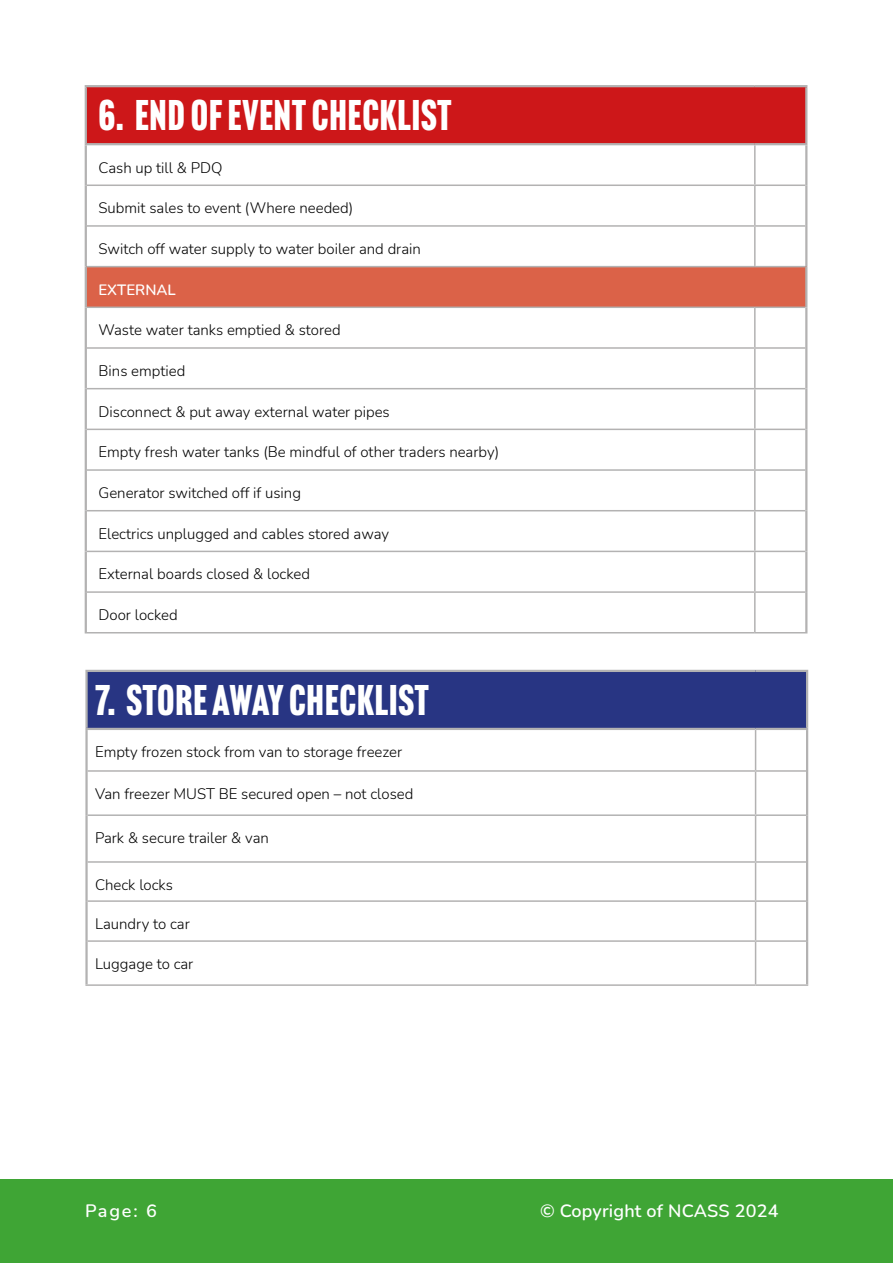
<style>
.page{position:relative;width:893px;height:1263px;background:#fff}
.page>*{position:absolute;margin:0;border:0;box-sizing:border-box;transform-origin:0 0}
.t1{font:42px "Headline Gothic ATF";letter-spacing:.02em;color:#fff}
.t2{font:600 18px "Nunito";letter-spacing:.01em;color:#fff}
.t3{font:300 15px "Nunito";color:#000}
.t4{font:600 15px "Nunito";color:#fff}
</style>
<div class="page">
<div style="left:0;top:1179px;width:893px;height:84px;background:#3fa535"></div>
<div style="left:86px;top:86px;width:720px;height:58px;background:#cd1719"></div>
<div style="left:86px;top:267px;width:720px;height:40px;background:#db6248"></div>
<hr style="left:85px;top:85px;width:670px;height:2px;background:#b3b2b2">
<hr style="left:85px;top:87px;width:2px;height:56px;background:#b3b2b2">
<hr style="left:755px;top:85px;width:52px;height:2px;background:#b3b2b2">
<hr style="left:805px;top:87px;width:2px;height:56px;background:#b3b2b2">
<hr style="left:85px;top:143px;width:670px;height:2px;background:#b3b2b2">
<hr style="left:755px;top:143px;width:52px;height:2px;background:#b3b2b2">
<hr style="left:85px;top:145px;width:2px;height:40px;background:#b3b2b2">
<hr style="left:805px;top:145px;width:2px;height:40px;background:#b3b2b2">
<hr style="left:85px;top:185px;width:2px;height:41px;background:#b3b2b2">
<hr style="left:805px;top:185px;width:2px;height:41px;background:#b3b2b2">
<hr style="left:85px;top:226px;width:2px;height:41px;background:#b3b2b2">
<hr style="left:805px;top:226px;width:2px;height:41px;background:#b3b2b2">
<hr style="left:85px;top:267px;width:2px;height:40px;background:#b3b2b2">
<hr style="left:805px;top:267px;width:2px;height:40px;background:#b3b2b2">
<hr style="left:85px;top:307px;width:2px;height:41px;background:#b3b2b2">
<hr style="left:805px;top:307px;width:2px;height:41px;background:#b3b2b2">
<hr style="left:85px;top:348px;width:2px;height:41px;background:#b3b2b2">
<hr style="left:805px;top:348px;width:2px;height:41px;background:#b3b2b2">
<hr style="left:85px;top:389px;width:2px;height:40px;background:#b3b2b2">
<hr style="left:805px;top:389px;width:2px;height:40px;background:#b3b2b2">
<hr style="left:85px;top:429px;width:2px;height:41px;background:#b3b2b2">
<hr style="left:805px;top:429px;width:2px;height:41px;background:#b3b2b2">
<hr style="left:85px;top:470px;width:2px;height:41px;background:#b3b2b2">
<hr style="left:805px;top:470px;width:2px;height:41px;background:#b3b2b2">
<hr style="left:85px;top:511px;width:2px;height:40px;background:#b3b2b2">
<hr style="left:805px;top:511px;width:2px;height:40px;background:#b3b2b2">
<hr style="left:85px;top:551px;width:2px;height:41px;background:#b3b2b2">
<hr style="left:805px;top:551px;width:2px;height:41px;background:#b3b2b2">
<hr style="left:85px;top:592px;width:2px;height:40px;background:#b3b2b2">
<hr style="left:805px;top:592px;width:2px;height:40px;background:#b3b2b2">
<hr style="left:754px;top:145px;width:2px;height:39px;background:#b3b2b2">
<hr style="left:87px;top:184px;width:668px;height:2px;background:#b3b2b2">
<hr style="left:755px;top:184px;width:50px;height:2px;background:#b3b2b2">
<hr style="left:754px;top:186px;width:2px;height:39px;background:#b3b2b2">
<hr style="left:87px;top:225px;width:668px;height:2px;background:#b3b2b2">
<hr style="left:755px;top:225px;width:50px;height:2px;background:#b3b2b2">
<hr style="left:754px;top:227px;width:2px;height:39px;background:#b3b2b2">
<hr style="left:87px;top:266px;width:668px;height:1px;background:#b3b2b2">
<hr style="left:755px;top:266px;width:50px;height:1px;background:#b3b2b2">
<hr style="left:87px;top:307px;width:668px;height:1px;background:#b3b2b2">
<hr style="left:755px;top:307px;width:50px;height:1px;background:#b3b2b2">
<hr style="left:754px;top:308px;width:2px;height:39px;background:#b3b2b2">
<hr style="left:87px;top:347px;width:668px;height:2px;background:#b3b2b2">
<hr style="left:755px;top:347px;width:50px;height:2px;background:#b3b2b2">
<hr style="left:754px;top:349px;width:2px;height:39px;background:#b3b2b2">
<hr style="left:87px;top:388px;width:668px;height:1px;background:#b3b2b2">
<hr style="left:755px;top:388px;width:50px;height:1px;background:#b3b2b2">
<hr style="left:754px;top:389px;width:2px;height:40px;background:#b3b2b2">
<hr style="left:87px;top:429px;width:668px;height:1px;background:#b3b2b2">
<hr style="left:755px;top:429px;width:50px;height:1px;background:#b3b2b2">
<hr style="left:754px;top:430px;width:2px;height:39px;background:#b3b2b2">
<hr style="left:87px;top:469px;width:668px;height:2px;background:#b3b2b2">
<hr style="left:755px;top:469px;width:50px;height:2px;background:#b3b2b2">
<hr style="left:754px;top:471px;width:2px;height:39px;background:#b3b2b2">
<hr style="left:87px;top:510px;width:668px;height:1px;background:#b3b2b2">
<hr style="left:755px;top:510px;width:50px;height:1px;background:#b3b2b2">
<hr style="left:754px;top:511px;width:2px;height:40px;background:#b3b2b2">
<hr style="left:87px;top:551px;width:668px;height:1px;background:#b3b2b2">
<hr style="left:755px;top:551px;width:50px;height:1px;background:#b3b2b2">
<hr style="left:754px;top:552px;width:2px;height:39px;background:#b3b2b2">
<hr style="left:87px;top:591px;width:668px;height:2px;background:#b3b2b2">
<hr style="left:755px;top:591px;width:50px;height:2px;background:#b3b2b2">
<hr style="left:754px;top:593px;width:2px;height:39px;background:#b3b2b2">
<hr style="left:85px;top:632px;width:670px;height:1px;background:#b3b2b2">
<hr style="left:755px;top:632px;width:52px;height:1px;background:#b3b2b2">
<div style="left:87px;top:671px;width:720px;height:58px;background:#283583"></div>
<hr style="left:85px;top:670px;width:671px;height:2px;background:#b3b2b2">
<hr style="left:85px;top:672px;width:3px;height:56px;background:#b3b2b2">
<hr style="left:756px;top:670px;width:52px;height:2px;background:#b3b2b2">
<hr style="left:806px;top:672px;width:2px;height:56px;background:#b3b2b2">
<hr style="left:85px;top:728px;width:671px;height:2px;background:#b3b2b2">
<hr style="left:756px;top:728px;width:52px;height:2px;background:#b3b2b2">
<hr style="left:85px;top:730px;width:3px;height:41px;background:#b3b2b2">
<hr style="left:806px;top:730px;width:2px;height:41px;background:#b3b2b2">
<hr style="left:85px;top:771px;width:3px;height:44px;background:#b3b2b2">
<hr style="left:806px;top:771px;width:2px;height:44px;background:#b3b2b2">
<hr style="left:85px;top:815px;width:3px;height:47px;background:#b3b2b2">
<hr style="left:806px;top:815px;width:2px;height:47px;background:#b3b2b2">
<hr style="left:85px;top:862px;width:3px;height:39px;background:#b3b2b2">
<hr style="left:806px;top:862px;width:2px;height:39px;background:#b3b2b2">
<hr style="left:85px;top:901px;width:3px;height:40px;background:#b3b2b2">
<hr style="left:806px;top:901px;width:2px;height:40px;background:#b3b2b2">
<hr style="left:85px;top:941px;width:3px;height:43px;background:#b3b2b2">
<hr style="left:806px;top:941px;width:2px;height:43px;background:#b3b2b2">
<hr style="left:755px;top:730px;width:1px;height:40px;background:#b3b2b2">
<hr style="left:88px;top:770px;width:668px;height:2px;background:#b3b2b2">
<hr style="left:756px;top:770px;width:50px;height:2px;background:#b3b2b2">
<hr style="left:755px;top:772px;width:1px;height:42px;background:#b3b2b2">
<hr style="left:88px;top:814px;width:668px;height:2px;background:#b3b2b2">
<hr style="left:756px;top:814px;width:50px;height:2px;background:#b3b2b2">
<hr style="left:755px;top:816px;width:1px;height:45px;background:#b3b2b2">
<hr style="left:88px;top:861px;width:668px;height:2px;background:#b3b2b2">
<hr style="left:756px;top:861px;width:50px;height:2px;background:#b3b2b2">
<hr style="left:755px;top:863px;width:1px;height:37px;background:#b3b2b2">
<hr style="left:88px;top:900px;width:668px;height:2px;background:#b3b2b2">
<hr style="left:756px;top:900px;width:50px;height:2px;background:#b3b2b2">
<hr style="left:755px;top:902px;width:1px;height:38px;background:#b3b2b2">
<hr style="left:88px;top:940px;width:668px;height:2px;background:#b3b2b2">
<hr style="left:756px;top:940px;width:50px;height:2px;background:#b3b2b2">
<hr style="left:755px;top:942px;width:1px;height:42px;background:#b3b2b2">
<hr style="left:85px;top:984px;width:671px;height:2px;background:#b3b2b2">
<hr style="left:756px;top:984px;width:52px;height:2px;background:#b3b2b2">
<h1 class="t1" style="left:99px;top:91px;width:355px">6. END OF EVENT CHECKLIST</h1>
<p class="t3" style="left:99px;top:157px;width:126px">Cash up till &amp; PDQ</p>
<p class="t3" style="left:99px;top:198px;width:256px">Submit sales to event (Where needed)</p>
<p class="t3" style="left:99px;top:238px;width:324px">Switch off water supply to water boiler and drain</p>
<p class="t4" style="left:99px;top:279px;width:79px">EXTERNAL</p>
<p class="t3" style="left:99px;top:320px;width:244px">Waste water tanks emptied &amp; stored</p>
<p class="t3" style="left:99px;top:360px;width:88px">Bins emptied</p>
<p class="t3" style="left:99px;top:401px;width:293px">Disconnect &amp; put away external water pipes</p>
<p class="t3" style="left:99px;top:442px;width:402px">Empty fresh water tanks (Be mindful of other traders nearby)</p>
<p class="t3" style="left:99px;top:482px;width:204px">Generator switched off if using</p>
<p class="t3" style="left:99px;top:523px;width:292px">Electrics unplugged and cables stored away</p>
<p class="t3" style="left:99px;top:564px;width:213px">External boards closed &amp; locked</p>
<p class="t3" style="left:99px;top:604px;width:81px">Door locked</p>
<h1 class="t1" style="left:95px;top:676px;width:336px">7. STORE AWAY CHECKLIST</h1>
<p class="t3" style="left:95px;top:741px;width:309px">Empty frozen stock from van to storage freezer</p>
<p class="t3" style="left:95px;top:783px;width:320px">Van freezer MUST BE secured open – not closed</p>
<p class="t3" style="left:95px;top:827px;width:175px">Park &amp; secure trailer &amp; van</p>
<p class="t3" style="left:95px;top:874px;width:79px">Check locks</p>
<p class="t3" style="left:95px;top:913px;width:96px">Laundry to car</p>
<p class="t3" style="left:95px;top:953px;width:100px">Luggage to car</p>
<p class="t2" style="left:85px;top:1198px;width:73px">Page: 6</p>
<p class="t2" style="left:540px;top:1198px;width:240px">© Copyright of NCASS 2024</p>
</div>
